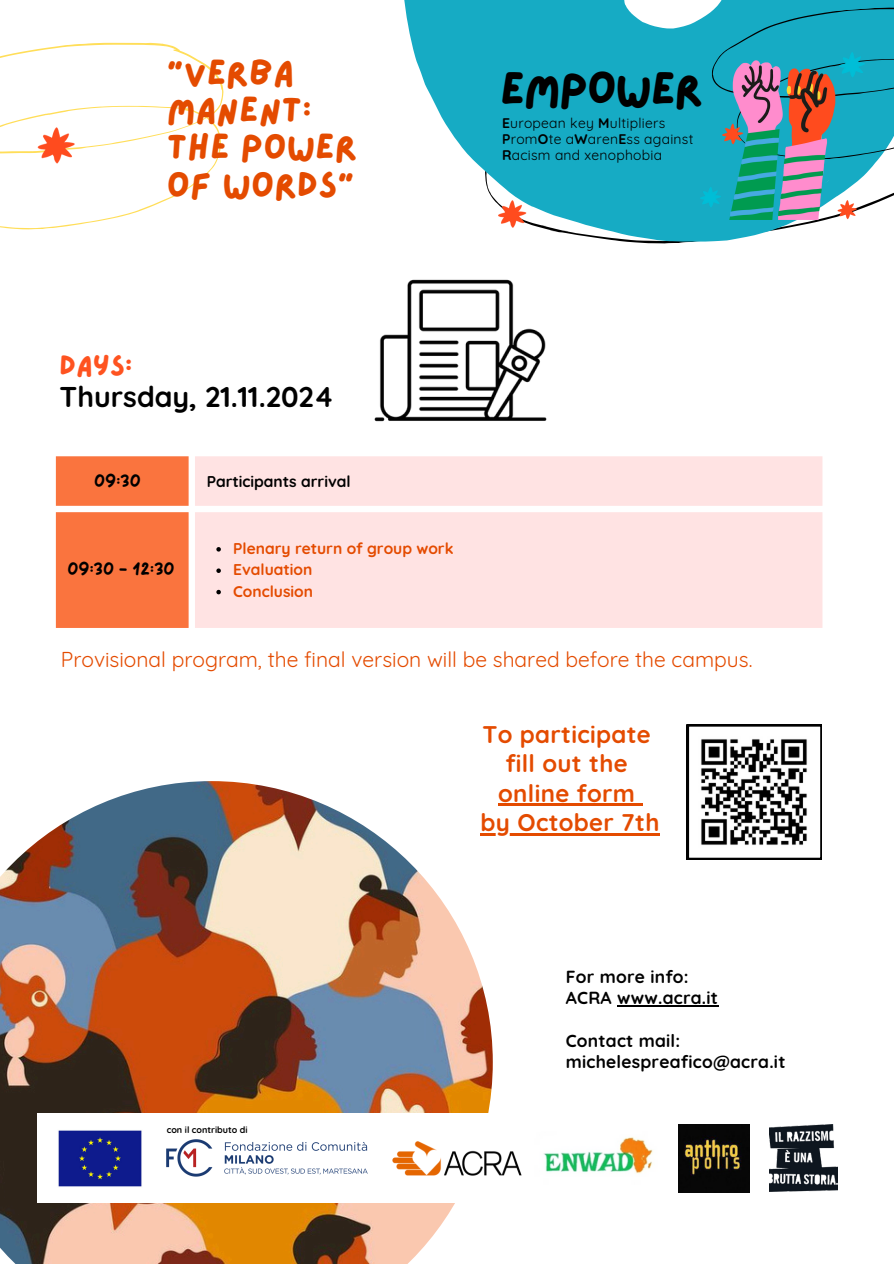
<style>
.page{position:relative;width:894px;height:1264px;background:#fff}
.page>*{position:absolute;margin:0;border:0;box-sizing:border-box;transform-origin:0 0}
.t1{font:46.05px "Lazydog";letter-spacing:-.03em;color:#000}
.t2{font:36px/37.3px "Lazydog";color:#e44b00}
.t3{font:700 28.5px "Quicksand";color:#000}
.t4{font:28.5px "Lazydog";color:#fe5320}
.t5{font:700 24px "Quicksand";letter-spacing:.015em;color:#e44b00}
.t6{font:21px "Quicksand";color:#e44b00}
.t7{font:700 17.4px/21.3px "Quicksand";letter-spacing:.015em;color:#000}
.t8{font:700 15.6px "Quicksand";color:#e44b00}
.t9{font:700 15.6px "Quicksand";color:#000}
.t10{font:15.6px "Lazydog";color:#000}
.t11{font:13.95px/16.2px "Quicksand";letter-spacing:.02em;color:#000}
.t12{font:700 9px "Quicksand";color:#000}
.s1{font-weight:700}
</style>
<div class="page">
<svg style="left:0;top:42px;width:224px;height:188px"></svg>
<img style="left:31px;top:122px;width:50px;height:42px">
<svg style="left:404px;top:0;width:489px;height:241px;fill:#16abc4"></svg>
<svg style="left:707px;top:1px;width:186px;height:166px;background:#1ca9c1"></svg>
<img style="left:700px;top:53px;width:164px;height:166px">
<img style="left:492px;top:196px;width:38px;height:32px">
<div style="left:56px;top:456px;width:132px;height:172px;background:#fa743e"></div>
<div style="left:195px;top:456px;width:627px;height:172px;background:#ffe3e3"></div>
<svg style="left:216px;top:547px;width:5px;height:4px"></svg>
<svg style="left:216px;top:568px;width:5px;height:5px"></svg>
<svg style="left:216px;top:590px;width:5px;height:4px"></svg>
<img style="left:0;top:781px;width:492px;height:482px">
<img style="left:374px;top:279px;width:173px;height:143px">
<hr style="left:617px;top:1005px;width:101px;height:1px;background:#000">
<hr style="left:498px;top:803px;width:137px;height:3px;background:#e44b00">
<svg style="left:635px;top:803px;width:7px;height:3px"></svg>
<hr style="left:480px;top:833px;width:179px;height:2px;background:#e44b00">
<svg style="left:686px;top:724px;width:135px;height:135px"></svg>
<div style="left:37px;top:1113px;width:819px;height:89px;background:#fff"></div>
<img style="left:58px;top:1130px;width:84px;height:57px">
<img style="left:166px;top:1139px;width:202px;height:38px">
<img style="left:392px;top:1141px;width:130px;height:35px">
<img style="left:769px;top:1124px;width:68px;height:67px">
<img style="left:543px;top:1137px;width:110px;height:37px">
<img style="left:678px;top:1124px;width:71px;height:68px">
<p class="t2" style="left:167px;top:55px;width:192px">“VERBA<br>MANENT:<br>THE POWER<br>OF WORDS”</p>
<p class="t1" style="left:500px;top:66px;width:205px">EMPOWER</p>
<p class="t11" style="left:502px;top:114px;width:193px"><span class="s1">E</span>uropean key <span class="s1">M</span>ultipliers<br><span class="s1">P</span>rom<span class="s1">O</span>te a<span class="s1">W</span>aren<span class="s1">E</span>ss against<br><span class="s1">R</span>acism and xenophobia</p>
<p class="t4" style="left:60px;top:351px;width:74px">DAYS:</p>
<p class="t3" style="left:60px;top:378px;width:276px">Thursday, 21.11.2024</p>
<h1 class="t10" style="left:94px;top:473px;width:48px">09:30</h1>
<h2 class="t9" style="left:206px;top:471px;width:145px">Participants arrival</h2>
<p class="t10" style="left:68px;top:562px;width:108px">09:30 - 12:30</p>
<p class="t8" style="left:233px;top:538px;width:222px">Plenary return of group work</p>
<p class="t8" style="left:233px;top:559px;width:81px">Evaluation</p>
<p class="t8" style="left:233px;top:581px;width:81px">Conclusion</p>
<p class="t6" style="left:61px;top:646px;width:692px">Provisional program, the final version will be shared before the campus.</p>
<p class="t5" style="left:482px;top:719px;width:170px">To participate</p>
<p class="t5" style="left:505px;top:748px;width:124px">fill out the</p>
<p class="t5" style="left:498px;top:777px;width:138px">online form</p>
<p class="t5" style="left:480px;top:806px;width:180px">by October 7th</p>
<p class="t12" style="left:167px;top:1123px;width:82px">con il contributo di</p>
<p class="t7" style="left:565px;top:965px;width:124px">For more info:</p>
<p class="t7" style="left:565px;top:986px;width:154px">ACRA www.acra.it</p>
<p class="t7" style="left:565px;top:1029px;width:221px">Contact mail: michelespreafico@acra.it</p>
</div>
